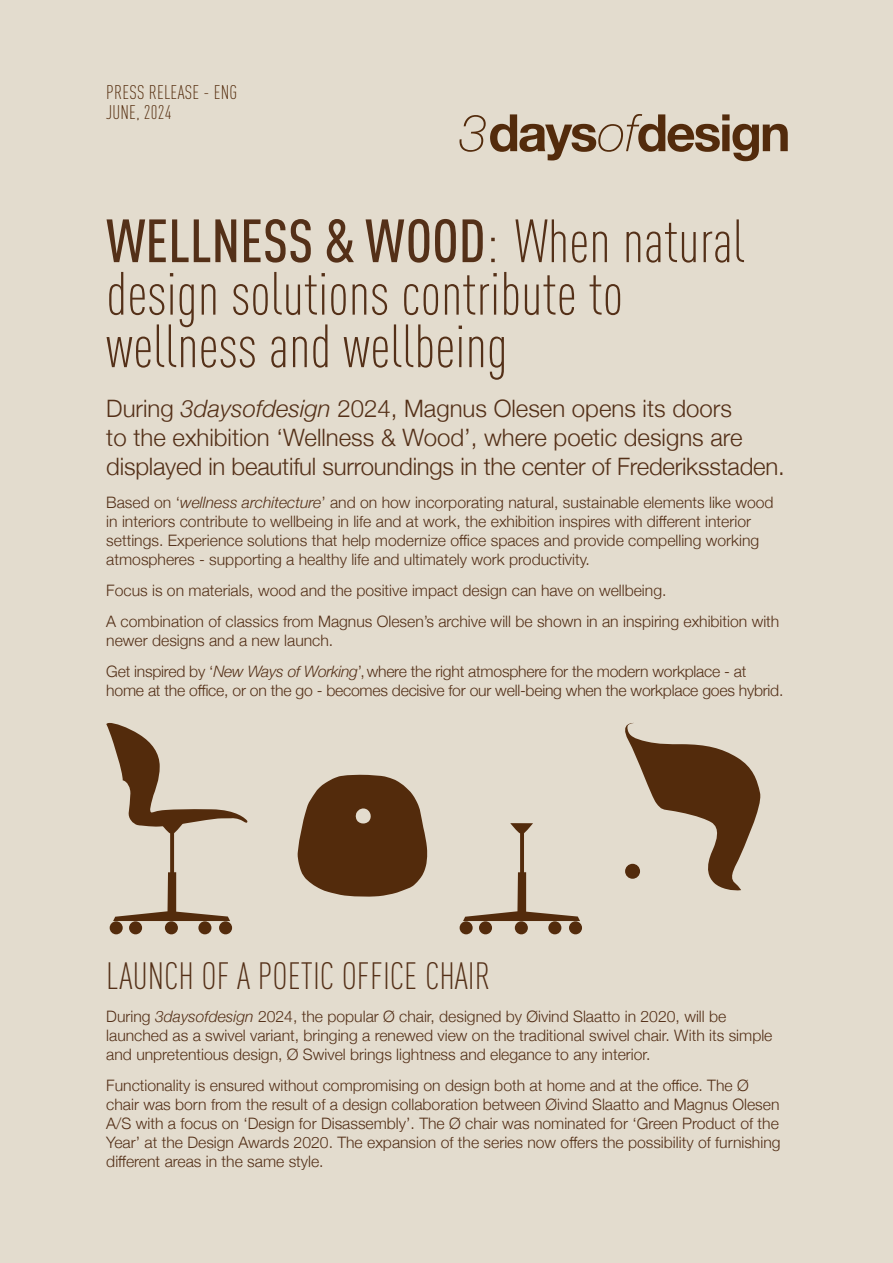
<style>
.page{position:relative;width:893px;height:1263px;background:#e3dcce}
.page>*{position:absolute;margin:0;border:0;box-sizing:border-box;transform-origin:0 0}
.t1{font:300 60px/52.5px "DIN Cond";color:#543018}
.t2{font:300 37.5px "DIN Cond";color:#543018}
.t3{font:300 24px/28.8px "Helvetica Neue";color:#543018}
.t4{font:300 19.5px "DIN Cond";letter-spacing:.01em;color:#532b0c}
.t5{font:300 15.75px/18.9px "Helvetica Neue";color:#543018}
.s1{font-weight:500}
.s2{font-style:italic}
</style>
<div class="page">
<svg style="left:459px;top:114px;width:329px;height:47px"></svg>
<div style="left:165px;top:921px;width:13px;height:13px;background:#532b0c;border-radius:50%"></div>
<div style="left:198px;top:921px;width:13px;height:13px;background:#532b0c;border-radius:50%"></div>
<div style="left:219px;top:921px;width:13px;height:13px;background:#532b0c;border-radius:50%"></div>
<div style="left:129px;top:921px;width:13px;height:13px;background:#532b0c;border-radius:50%"></div>
<div style="left:110px;top:921px;width:13px;height:13px;background:#532b0c;border-radius:50%"></div>
<svg style="left:106px;top:723px;width:142px;height:198px"></svg>
<div style="left:515px;top:921px;width:13px;height:13px;background:#532b0c;border-radius:50%"></div>
<div style="left:548px;top:921px;width:13px;height:13px;background:#532b0c;border-radius:50%"></div>
<div style="left:569px;top:921px;width:13px;height:13px;background:#532b0c;border-radius:50%"></div>
<div style="left:479px;top:921px;width:13px;height:13px;background:#532b0c;border-radius:50%"></div>
<div style="left:460px;top:921px;width:13px;height:13px;background:#532b0c;border-radius:50%"></div>
<svg style="left:463px;top:823px;width:117px;height:98px"></svg>
<svg style="left:298px;top:775px;width:130px;height:122px"></svg>
<svg style="left:625px;top:722px;width:136px;height:169px"></svg>
<p class="t4" style="left:106px;top:81px;width:133px">PRESS RELEASE - ENG</p>
<p class="t4" style="left:106px;top:101px;width:67px">JUNE, 2024</p>
<h1 class="t1" style="left:106px;top:215px;width:640px"><span class="s1">WELLNESS &amp; WOOD</span>: When natural design solutions contribute to wellness and wellbeing</h1>
<h3 class="t3" style="left:106px;top:392px;width:680px">During <span class="s2">3daysofdesign</span> 2024, Magnus Olesen opens its doors<br>to the exhibition ‘Wellness &amp; Wood’, where poetic designs are displayed in beautiful surroundings in the center of Frederiksstaden.</h3>
<p class="t5" style="left:106px;top:492px;width:669px">Based on ‘<span class="s2">wellness architecture</span>’ and on how incorporating natural, sustainable elements like wood in interiors contribute to wellbeing in life and at work, the exhibition inspires with different interior settings. Experience solutions that help modernize office spaces and provide compelling working atmospheres - supporting a healthy life and ultimately work productivity.</p>
<p class="t5" style="left:106px;top:574px;width:675px;line-height:30.9px">Focus is on materials, wood and the positive impact design can have on wellbeing.<br>A combination of classics from Magnus Olesen’s archive will be shown in an inspiring exhibition with</p>
<p class="t5" style="left:106px;top:624px;width:642px;line-height:30.9px">newer designs and a new launch.<br>Get inspired by ‘<span class="s2">New Ways of Working</span>’, where the right atmosphere for the modern workplace - at</p>
<p class="t5" style="left:106px;top:679px;width:679px">home at the office, or on the go - becomes decisive for our well-being when the workplace goes hybrid.</p>
<h2 class="t2" style="left:106px;top:954px;width:385px">LAUNCH OF A POETIC OFFICE CHAIR</h2>
<p class="t5" style="left:106px;top:1006px;width:668px">During <span class="s2">3daysofdesign</span> 2024, the popular Ø chair, designed by Øivind Slaatto in 2020, will be launched as a swivel variant, bringing a renewed view on the traditional swivel chair. With its simple and unpretentious design, Ø Swivel brings lightness and elegance to any interior.</p>
<p class="t5" style="left:106px;top:1075px;width:676px">Functionality is ensured without compromising on design both at home and at the office. The Ø chair was born from the result of a design collaboration between Øivind Slaatto and Magnus Olesen A/S with a focus on ‘Design for Disassembly’. The Ø chair was nominated for ‘Green Product of the Year’ at the Design Awards 2020. The expansion of the series now offers the possibility of furnishing different areas in the same style.</p>
</div>
